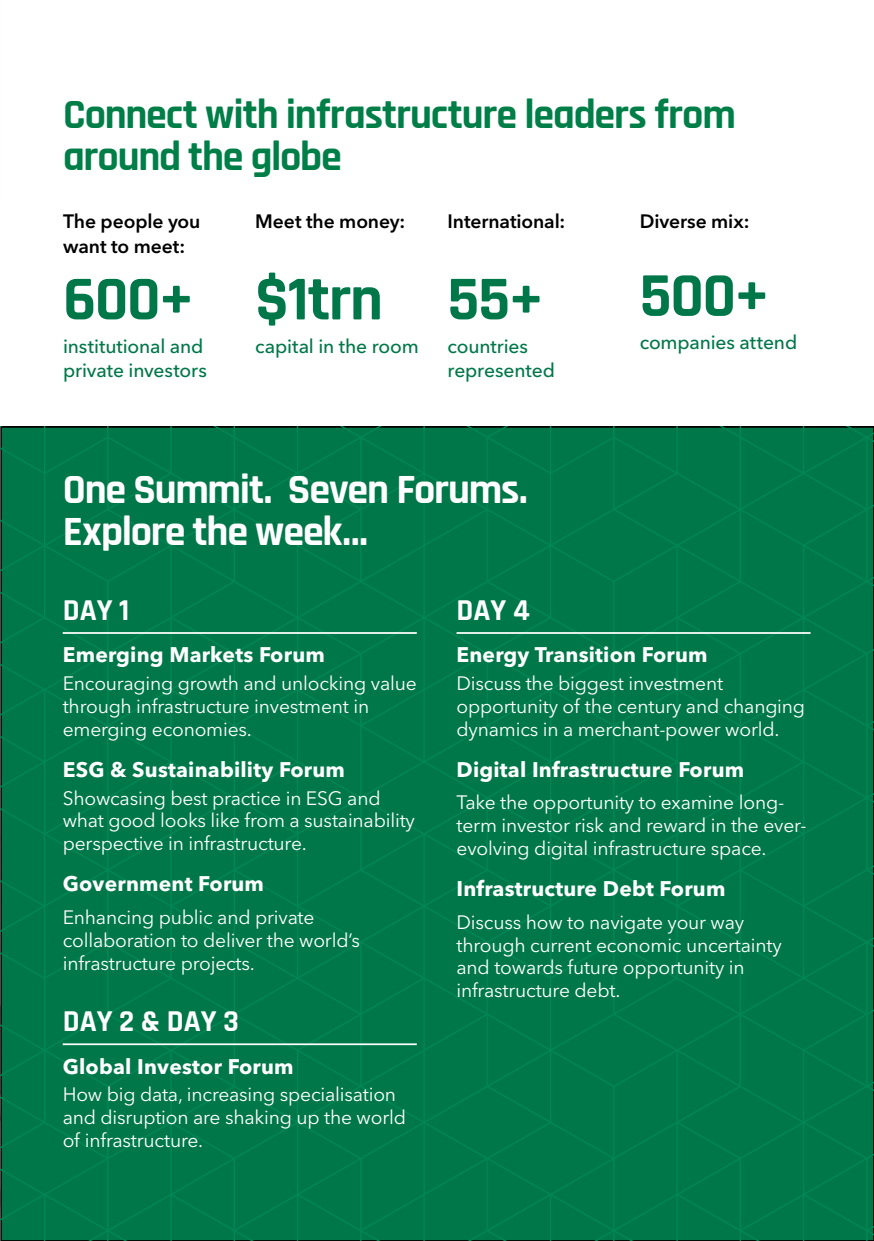
<style>
.page{position:relative;width:874px;height:1241px;background:#fff}
.page>*{position:absolute;margin:0;border:0;box-sizing:border-box;transform-origin:0 0}
.t1{font:700 63px "Rajdhani";letter-spacing:-.02em;color:#007749}
.t2{font:700 42px/42px "Rajdhani";letter-spacing:-.025em;color:#007e48}
.t3{font:700 42px/42px "Rajdhani";letter-spacing:-.03em;color:#fff}
.t4{font:700 30.62px "Rajdhani";color:#fff}
.t5{font:700 21px "Avenir Next LT Pro";letter-spacing:.01em;color:#fff}
.t6{font:19.25px/22.9px "Avenir Next LT Pro";letter-spacing:-.01em;color:#fff}
.t7{font:500 19.25px/24.5px "Avenir Next LT Pro";letter-spacing:-.01em;color:#007749}
.t8{font:600 19.25px/24.5px "Avenir Next LT Pro";letter-spacing:-.005em;color:#000}
</style>
<div class="page">
<hr style="left:0;top:0;width:1px;height:1240px;background:#fbfafa">
<div style="left:0;top:426px;width:487px;height:814px;background:#007749"></div>
<div style="left:487px;top:426px;width:386px;height:814px;background:#007749"></div>
<hr style="left:63px;top:632px;width:353px;height:1px;background:#fff">
<hr style="left:63px;top:1043px;width:353px;height:1px;background:#fff">
<hr style="left:456px;top:632px;width:354px;height:1px;background:#fff">
<h2 class="t2" style="left:63px;top:95px;width:674px">Connect with infrastructure leaders from around the globe</h2>
<p class="t8" style="left:63px;top:209px;width:139px">The people you want to meet:</p>
<h1 class="t1" style="left:63px;top:261px;width:132px">600+</h1>
<p class="t7" style="left:63px;top:333px;width:145px">institutional and private investors</p>
<p class="t8" style="left:447px;top:209px;width:119px">International:</p>
<p class="t8" style="left:255px;top:209px;width:151px">Meet the money:</p>
<h1 class="t1" style="left:255px;top:261px;width:129px">$1trn</h1>
<p class="t7" style="left:255px;top:333px;width:165px">capital in the room</p>
<p class="t8" style="left:639px;top:209px;width:111px">Diverse mix:</p>
<h1 class="t1" style="left:639px;top:257px;width:131px">500+</h1>
<p class="t7" style="left:639px;top:330px;width:159px">companies attend</p>
<h1 class="t1" style="left:447px;top:261px;width:98px">55+</h1>
<p class="t7" style="left:447px;top:333px;width:109px">countries represented</p>
<h2 class="t3" style="left:63px;top:469px;width:466px">One Summit. Seven Forums.<br>Explore the week…</h2>
<h3 class="t4" style="left:63px;top:591px;width:68px">DAY 1</h3>
<p class="t5" style="left:63px;top:642px;width:263px">Emerging Markets Forum</p>
<p class="t6" style="left:63px;top:671px;width:355px">Encouraging growth and unlocking value through infrastructure investment in emerging economies.</p>
<p class="t5" style="left:63px;top:756px;width:283px">ESG &amp; Sustainability Forum</p>
<p class="t6" style="left:63px;top:786px;width:353px">Showcasing best practice in ESG and what good looks like from a sustainability perspective in infrastructure.</p>
<p class="t5" style="left:63px;top:870px;width:203px">Government Forum</p>
<p class="t6" style="left:63px;top:905px;width:299px">Enhancing public and private collaboration to deliver the world’s infrastructure projects.</p>
<h3 class="t4" style="left:63px;top:1002px;width:178px">DAY 2 &amp; DAY 3</h3>
<p class="t5" style="left:63px;top:1053px;width:232px">Global Investor Forum</p>
<p class="t6" style="left:63px;top:1082px;width:344px">How big data, increasing specialisation and disruption are shaking up the world of infrastructure.</p>
<h3 class="t4" style="left:456px;top:591px;width:75px">DAY 4</h3>
<p class="t5" style="left:456px;top:642px;width:252px">Energy Transition Forum</p>
<p class="t6" style="left:456px;top:671px;width:350px">Discuss the biggest investment opportunity of the century and changing dynamics in a merchant-power world.</p>
<p class="t5" style="left:456px;top:756px;width:289px">Digital Infrastructure Forum</p>
<p class="t6" style="left:456px;top:791px;width:351px">Take the opportunity to examine long&shy;term investor risk and reward in the ever&shy;evolving digital infrastructure space.</p>
<p class="t5" style="left:456px;top:875px;width:270px">Infrastructure Debt Forum</p>
<p class="t6" style="left:456px;top:910px;width:326px">Discuss how to navigate your way through current economic uncertainty and towards future opportunity in infrastructure debt.</p>
</div>
